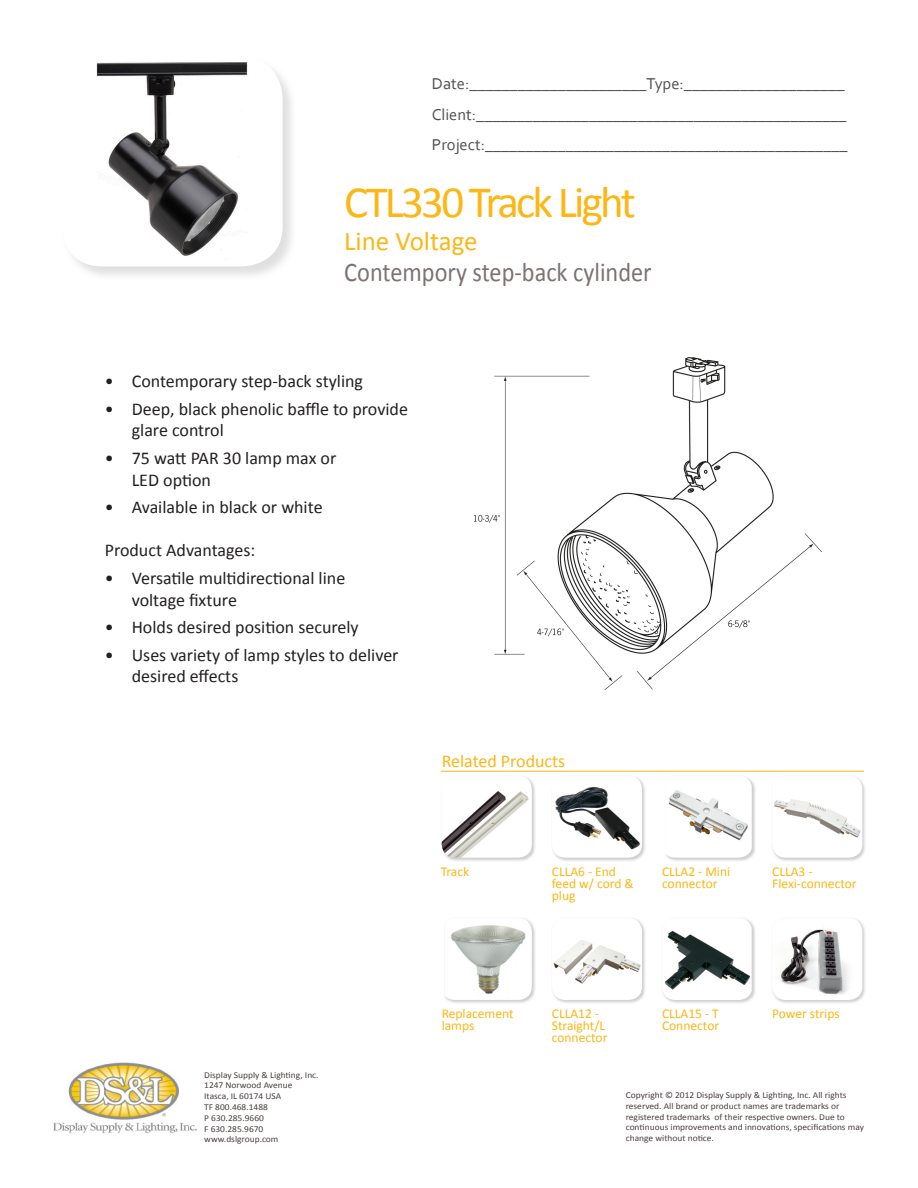
<style>
.page{position:relative;width:918px;height:1188px;background:#fff}
.page>*{position:absolute;margin:0;border:0;box-sizing:border-box;transform-origin:0 0}
.t1{font:45px "Calibri";letter-spacing:-.06em;color:#fcb615}
.t2{font:27px "Calibri";color:#7c7371;scale:.9 1}
.t3{font:27px "Calibri";color:#fcb615}
.t4{font:18px/21.6px "Calibri";color:#231f20}
.t5{font:18px "Calibri";color:#fcb615}
.t6{font:16.5px "Corbel";color:#4e4f50}
.t7{font:13.5px/12px "Calibri";color:#fcb615}
.t8{font:9px/10.8px "Calibri";color:#48403e;scale:1.05 1}
</style>
<div class="page">
<img style="left:475px;top:357px;width:347px;height:333px">
<img style="left:53px;top:1062px;width:144px;height:71px">
<svg style="left:441px;top:782px;width:94px;height:79px"></svg>
<img style="left:442px;top:777px;width:90px;height:81px">
<svg style="left:447px;top:924px;width:88px;height:79px"></svg>
<img style="left:445px;top:918px;width:87px;height:82px">
<svg style="left:558px;top:782px;width:87px;height:79px"></svg>
<img style="left:553px;top:777px;width:89px;height:81px">
<svg style="left:558px;top:924px;width:87px;height:79px"></svg>
<img style="left:553px;top:918px;width:89px;height:82px">
<svg style="left:668px;top:781px;width:87px;height:80px"></svg>
<img style="left:666px;top:777px;width:86px;height:81px">
<svg style="left:778px;top:782px;width:87px;height:79px"></svg>
<img style="left:772px;top:777px;width:90px;height:81px">
<hr style="left:441px;top:771px;width:423px;height:1px;background:#fcb615">
<div style="left:61px;top:58px;width:236px;height:223px;background:#cac9ca;opacity:.57"></div>
<img style="left:62px;top:58px;width:221px;height:208px">
<svg style="left:668px;top:923px;width:87px;height:80px"></svg>
<img style="left:663px;top:918px;width:89px;height:82px">
<svg style="left:778px;top:924px;width:87px;height:79px"></svg>
<img style="left:773px;top:918px;width:89px;height:82px">
<p class="t6" style="left:432px;top:73px;width:415px">Date:______________________Type:____________________</p>
<p class="t6" style="left:432px;top:104px;width:416px">Client:______________________________________________</p>
<p class="t6" style="left:432px;top:134px;width:417px">Project:_____________________________________________</p>
<p class="t1" style="left:344px;top:174px;width:293px">CTL330 Track Light</p>
<p class="t3" style="left:344px;top:224px;width:135px">Line Voltage</p>
<p class="t2" style="left:344px;top:255px;width:343px">Contempory step-back cylinder</p>
<p class="t4" style="left:105px;top:370px;width:260px">• Contemporary step-back styling</p>
<p class="t4" style="left:132px;top:398px;width:278px;text-indent:-27px">• Deep, black phenolic baffle to provide glare control</p>
<p class="t4" style="left:132px;top:447px;width:206px;text-indent:-27px">• 75 watt PAR 30 lamp max or<br>LED option</p>
<p class="t4" style="left:105px;top:496px;width:219px">• Available in black or white</p>
<p class="t4" style="left:105px;top:540px;width:152px">Product Advantages:</p>
<p class="t4" style="left:132px;top:567px;width:215px;text-indent:-27px">• Versatile multidirectional line voltage fixture</p>
<p class="t4" style="left:105px;top:616px;width:256px">• Holds desired position securely</p>
<p class="t4" style="left:132px;top:644px;width:268px;text-indent:-27px">• Uses variety of lamp styles to deliver desired effects</p>
<p class="t5" style="left:442px;top:749px;width:125px">Related Products</p>
<p class="t7" style="left:441px;top:865px;width:30px">Track</p>
<p class="t7" style="left:552px;top:865px;width:66px">CLLA6 - End</p>
<p class="t7" style="left:552px;top:877px;width:83px">feed w/ cord &amp; plug</p>
<p class="t7" style="left:662px;top:865px;width:70px">CLLA2 - Mini</p>
<p class="t7" style="left:662px;top:877px;width:57px">connector</p>
<p class="t7" style="left:772px;top:865px;width:42px">CLLA3 -</p>
<p class="t7" style="left:772px;top:877px;width:86px">Flexi-connector</p>
<p class="t8" style="left:204px;top:1069px;width:110px">Display Supply &amp; Lighting, Inc.</p>
<p class="t8" style="left:204px;top:1080px;width:86px">1247 Norwood Avenue</p>
<p class="t8" style="left:204px;top:1091px;width:75px">Itasca, IL 60174 USA</p>
<p class="t8" style="left:204px;top:1102px;width:62px">TF 800.468.1488</p>
<p class="t8" style="left:204px;top:1112px;width:58px">P 630.285.9660</p>
<p class="t8" style="left:204px;top:1123px;width:58px">F 630.285.9670</p>
<p class="t8" style="left:204px;top:1134px;width:72px">www.dslgroup.com</p>
<p class="t7" style="left:442px;top:1007px;width:73px">Replacement</p>
<p class="t7" style="left:442px;top:1019px;width:34px">lamps</p>
<p class="t7" style="left:552px;top:1007px;width:55px">CLLA12 -<br>Straight/L</p>
<p class="t7" style="left:552px;top:1031px;width:57px">connector</p>
<p class="t7" style="left:662px;top:1007px;width:58px">CLLA15 - T</p>
<p class="t7" style="left:662px;top:1019px;width:59px">Connector</p>
<p class="t7" style="left:772px;top:1007px;width:69px">Power strips</p>
<p class="t8" style="left:626px;top:1090px;width:228px">Copyright © 2012 Display Supply &amp; Lighting, Inc. All rights reserved. All brand or product names are trademarks or registered trademarks of their respective owners. Due to continuous improvements and innovations, specifications may change without notice.</p>
</div>
